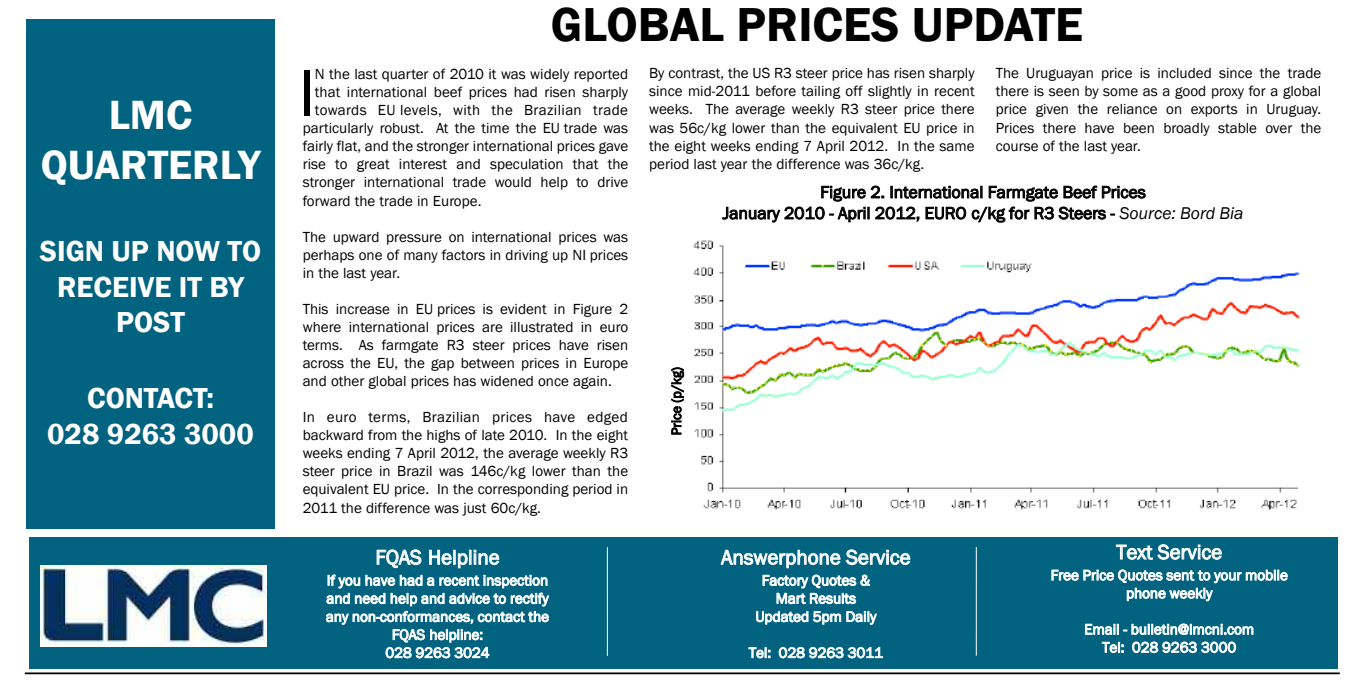
<style>
.page{position:relative;width:1361px;height:692px;background:#fff}
.page>*{position:absolute;margin:0;border:0;box-sizing:border-box;transform-origin:0 0}
.t1{font:67.73px "Franklin Gothic";color:#000}
.t2{font:600 49px "Franklin Gothic";color:#000}
.t3{font:600 42px/50.4px "Franklin Gothic";color:#fff;text-align:center}
.t4{font:600 29.75px/35.7px "Franklin Gothic";color:#fff;text-align:center}
.t5{font:21px "Franklin Gothic";letter-spacing:-.005em;color:#fff}
.t6{font:17.5px/21px "Franklin Gothic";color:#000;text-align:center}
.t7{font:15.05px/18px "Franklin Gothic";color:#000;text-align:justify}
.t8{font:15.05px/18px "Franklin Gothic";color:#fff;text-align:center}
.t9{font:15.05px "Franklin Gothic";letter-spacing:.025em;color:#000}
.t10{font:14px "Franklin Gothic";letter-spacing:-.005em;color:#000}
.s1{font-style:italic}
</style>
<div class="page">
<hr style="left:25px;top:672px;width:1314px;height:2px;background:#000">
<div style="left:29px;top:537px;width:1308px;height:131px;background:#026380"></div>
<img style="left:40px;top:566px;width:226px;height:80px">
<hr style="left:607px;top:547px;width:1px;height:109px;background:#fff">
<hr style="left:976px;top:547px;width:1px;height:109px;background:#fff">
<div style="left:26px;top:20px;width:249px;height:509px;background:#026380"></div>
<img style="left:693px;top:240px;width:607px;height:270px">
<h3 class="t3" style="left:41px;top:89px;width:221px">LMC<br>QUARTERLY</h3>
<h3 class="t4" style="left:40px;top:233px;width:223px">SIGN UP NOW TO<br>RECEIVE IT BY<br>POST</h3>
<h3 class="t4" style="left:47px;top:380px;width:208px">CONTACT:<br>028 9263 3000</h3>
<h2 class="t2" style="left:551px;top:-4px;width:534px">GLOBAL PRICES UPDATE</h2>
<h1 class="t1" style="left:298px;top:53px;width:18px">I</h1>
<p class="t7" style="left:315px;top:65px;width:315px">N the last quarter of 2010 it was widely reported</p>
<p class="t7" style="left:315px;top:83px;width:315px">that international beef prices had risen sharply</p>
<p class="t9" style="left:315px;top:101px;width:314px">towards EU levels, with the Brazilian trade</p>
<p class="t7" style="left:303px;top:119px;width:327px">particularly robust. At the time the EU trade was</p>
<p class="t7" style="left:303px;top:137px;width:327px">fairly flat, and the stronger international prices gave</p>
<p class="t7" style="left:303px;top:155px;width:327px">rise to great interest and speculation that the</p>
<p class="t7" style="left:303px;top:173px;width:327px">stronger international trade would help to drive</p>
<p class="t7" style="left:303px;top:191px;width:180px">forward the trade in Europe.</p>
<p class="t7" style="left:303px;top:227px;width:327px">The upward pressure on international prices was perhaps one of many factors in driving up NI prices in the last year.</p>
<p class="t7" style="left:303px;top:300px;width:327px">This increase in EU prices is evident in Figure 2 where international prices are illustrated in euro terms. As farmgate R3 steer prices have risen across the EU, the gap between prices in Europe and other global prices has widened once again.</p>
<p class="t7" style="left:303px;top:408px;width:327px">In euro terms, Brazilian prices have edged backward from the highs of late 2010. In the eight weeks ending 7 April 2012, the average weekly R3 steer price in Brazil was 146c/kg lower than the equivalent EU price. In the corresponding period in 2011 the difference was just 60c/kg.</p>
<h3 class="t5" style="left:375px;top:545px;width:126px">FQAS Helpline</h3>
<p class="t8" style="left:326px;top:571px;width:225px">If you have had a recent inspection and need help and advice to rectify any non-conformances, contact the<br>FQAS helpline:<br>028 9263 3024</p>
<p class="t7" style="left:649px;top:64px;width:327px">By contrast, the US R3 steer price has risen sharply since mid-2011 before tailing off slightly in recent weeks. The average weekly R3 steer price there was 56c/kg lower than the equivalent EU price in the eight weeks ending 7 April 2012. In the same period last year the difference was 36c/kg.</p>
<p class="t7" style="left:995px;top:64px;width:327px">The Uruguayan price is included since the trade there is seen by some as a good proxy for a global price given the reliance on exports in Uruguay.<br>Prices there have been broadly stable over the course of the last year.</p>
<p class="t6" style="left:723px;top:181px;width:522px">Figure 2. International Farmgate Beef Prices<br>January 2010 - April 2012, EURO c/kg for R3 Steers - <span class="s1">Source: Bord Bia</span></p>
<p class="t10" style="left:668px;top:435px;width:70px;rotate:-90deg">Price (p/kg)</p>
<h3 class="t5" style="left:721px;top:545px;width:191px">Answerphone Service</h3>
<p class="t8" style="left:755px;top:571px;width:122px">Factory Quotes &amp;<br>Mart Results<br>Updated 5pm Daily</p>
<p class="t8" style="left:749px;top:643px;width:136px">Tel: 028 9263 3011</p>
<h3 class="t5" style="left:1116px;top:540px;width:107px">Text Service</h3>
<p class="t8" style="left:1050px;top:566px;width:239px">Free Price Quotes sent to your mobile phone weekly</p>
<p class="t8" style="left:1084px;top:620px;width:171px">Email - bulletin@lmcni.com<br>Tel: 028 9263 3000</p>
</div>
